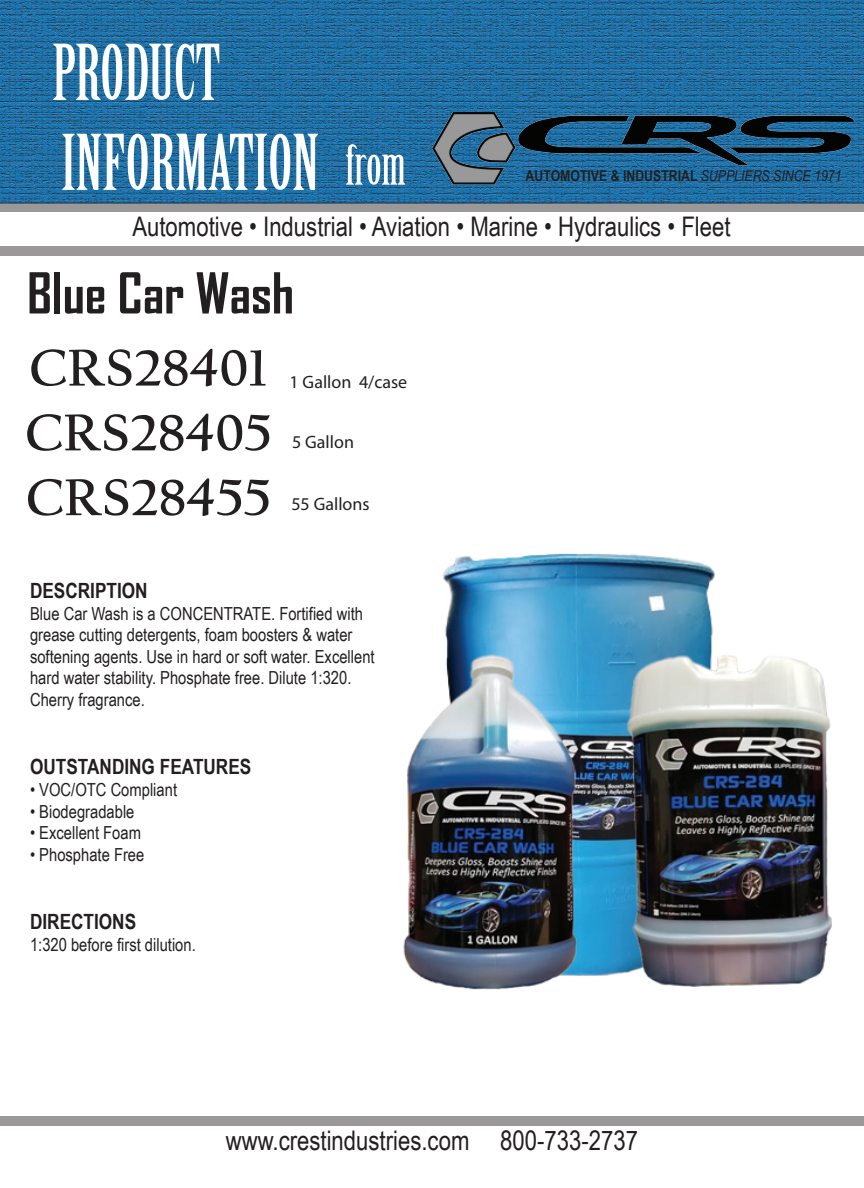
<style>
.page{position:relative;width:864px;height:1188px;background:#fff}
.page>*{position:absolute;margin:0;border:0;box-sizing:border-box;transform-origin:0 0}
.t1{font:75px/90px "Birch Std";color:#fff}
.t2{font:700 54px/64.8px "Californian FB";color:#231f20;text-align:justify}
.t3{font:700 54px "Agency FB";color:#231f20}
.t4{font:54px "Birch Std";color:#fff}
.t5{font:27px "Arial Narrow";color:#231f20}
.t6{font:700 21px "Arial Narrow";color:#231f20}
.t7{font:18px/21.6px "Arial Narrow";color:#231f20}
.t8{font:18px "Myriad Pro";color:#231f20}
.t9{font:700 15px "Arial Narrow";color:#231f20}
.s1{font-weight:400;font-style:italic}
</style>
<div class="page">
<img style="left:403px;top:553px;width:429px;height:437px">
<img style="left:0;top:0;width:864px;height:202px">
<svg style="left:0;top:202px;width:864px;height:10px;background:#868b90"></svg>
<div style="left:0;top:246px;width:864px;height:10px;background:#9a9898"></div>
<div style="left:0;top:1116px;width:864px;height:10px;background:#9a9898"></div>
<img style="left:432px;top:112px;width:422px;height:78px">
<h1 class="t1" style="left:52px;top:30px;width:268px">PRODUCT<br>INFORMATION</h1>
<h2 class="t4" style="left:346px;top:135px;width:61px">from</h2>
<p class="t9" style="left:526px;top:164px;width:318px">AUTOMOTIVE &amp; INDUSTRIAL <span class="s1">SUPPLIERS SINCE 1971</span></p>
<h3 class="t5" style="left:132px;top:207px;width:600px">Automotive • Industrial • Aviation • Marine • Hydraulics • Fleet</h3>
<h2 class="t3" style="left:27px;top:260px;width:268px">Blue Car Wash</h2>
<h2 class="t2" style="left:25px;top:336px;width:248px">CRS28401<br>CRS28405<br>CRS28455</h2>
<p class="t8" style="left:290px;top:370px;width:119px">1 Gallon 4/case</p>
<p class="t8" style="left:292px;top:431px;width:63px">5 Gallon</p>
<p class="t8" style="left:291px;top:493px;width:80px">55 Gallons</p>
<p class="t6" style="left:30px;top:575px;width:119px">DESCRIPTION</p>
<p class="t7" style="left:30px;top:602px;width:346px">Blue Car Wash is a CONCENTRATE. Fortified with grease cutting detergents, foam boosters &amp; water softening agents. Use in hard or soft water. Excellent hard water stability. Phosphate free. Dilute 1:320.<br>Cherry fragrance.</p>
<p class="t6" style="left:30px;top:751px;width:223px">OUTSTANDING FEATURES</p>
<p class="t7" style="left:30px;top:778px;width:149px">• VOC/OTC Compliant</p>
<p class="t7" style="left:30px;top:800px;width:106px">• Biodegradable</p>
<p class="t7" style="left:30px;top:821px;width:112px">• Excellent Foam</p>
<p class="t7" style="left:30px;top:843px;width:116px">• Phosphate Free</p>
<p class="t6" style="left:30px;top:906px;width:108px">DIRECTIONS</p>
<p class="t7" style="left:30px;top:933px;width:167px">1:320 before first dilution.</p>
<h3 class="t5" style="left:226px;top:1121px;width:414px">www.crestindustries.com 800-733-2737</h3>
</div>
